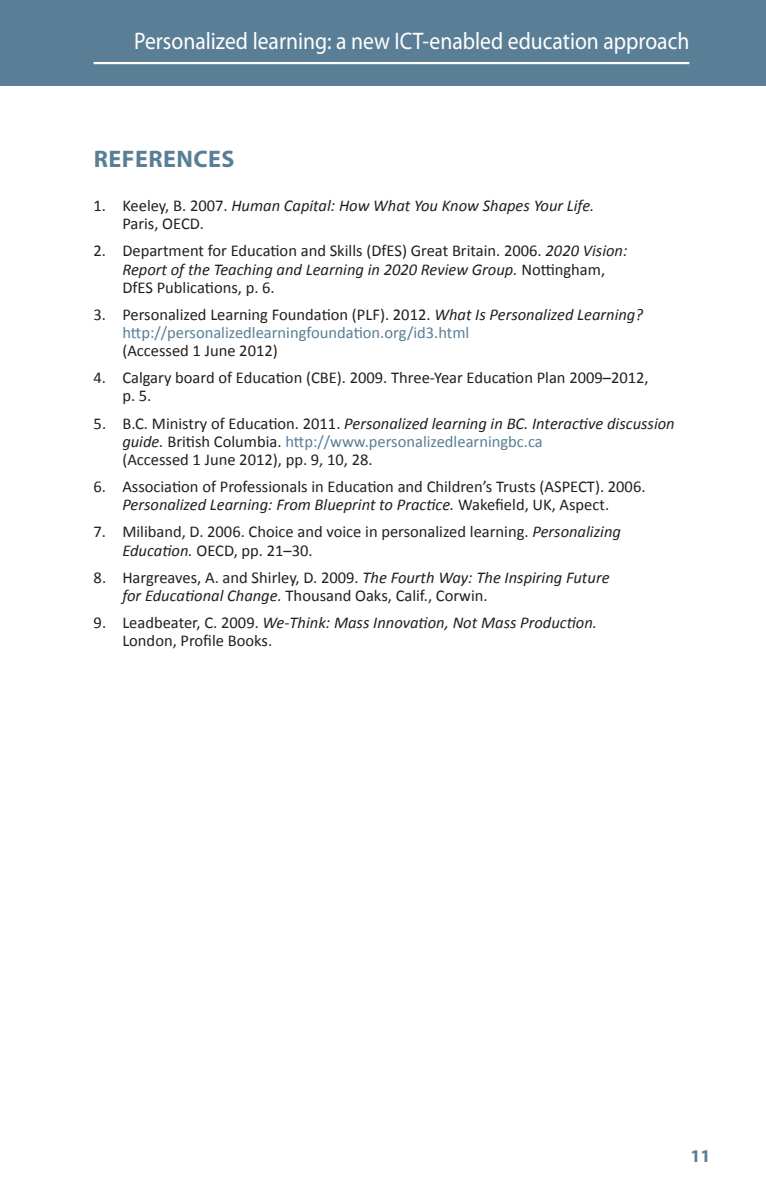
<style>
.page{position:relative;width:766px;height:1191px;background:#fff}
.page>*{position:absolute;margin:0;border:0;box-sizing:border-box;transform-origin:0 0}
.t1{font:24px "Myriad Pro";color:#fff;scale:.9 1}
.t2{font:700 24px "Myriad Pro";letter-spacing:.02em;color:#597e96}
.t3{font:700 18px "Myriad Pro";color:#597e96}
.t4{font:16.5px/18.1px "Calibri";color:#231f20}
.t5{font:italic 16.5px/18.1px "Calibri";color:#231f20}
.t6{font:16.5px/18.1px "Calibri";color:#597e96}
.s1{font-style:normal}
.s2{font-style:italic}
.s3{color:#231f20}
.s4{font-style:italic;color:#231f20}
.s5{color:#597e96}
</style>
<div class="page">
<div style="left:0;top:0;width:765px;height:85px;background:#597e96"></div>
<hr style="left:94px;top:62px;width:595px;height:2px;background:#fff">
<h1 class="t1" style="left:134px;top:32px;width:618px">Personalized learning: a new ICT-enabled education approach</h1>
<h1 class="t2" style="left:94px;top:150px;width:142px">REFERENCES</h1>
<p class="t5" style="left:122px;top:198px;width:473px;text-indent:-29px"><span class="s1">1. Keeley, B. 2007.</span> Human Capital: How What You Know Shapes Your Life.<br><span class="s1">Paris, OECD.</span></p>
<p class="t4" style="left:122px;top:243px;width:506px;text-indent:-29px">2. Department for Education and Skills (DfES) Great Britain. 2006. <span class="s2">2020 Vision:<br>Report of the Teaching and Learning in 2020 Review Group.</span> Nottingham,<br>DfES Publications, p. 6.</p>
<p class="t6" style="left:122px;top:307px;width:522px;text-indent:-29px"><span class="s3">3. Personalized Learning Foundation (PLF). 2012.</span> <span class="s4">What Is Personalized Learning? </span>http://personalizedlearningfoundation.org/id3.html</p>
<p class="t4" style="left:122px;top:343px;width:157px">(Accessed 1 June 2012)</p>
<p class="t4" style="left:122px;top:370px;width:527px;text-indent:-29px">4. Calgary board of Education (CBE). 2009. Three-Year Education Plan 2009–2012, p. 5.</p>
<p class="t4" style="left:122px;top:415px;width:553px;text-indent:-29px">5. B.C. Ministry of Education. 2011. <span class="s2">Personalized learning in BC. Interactive discussion guide.</span> British Columbia. <span class="s5">http://www.personalizedlearningbc.ca<br></span>(Accessed 1 June 2012), pp. 9, 10, 28.</p>
<p class="t4" style="left:94px;top:479px;width:553px;text-align:center">6. Association of Professionals in Education and Children’s Trusts (ASPECT). 2006.<br><span class="s2">Personalized Learning: From Blueprint to Practice.</span> Wakefield, UK, Aspect.</p>
<p class="t4" style="left:122px;top:524px;width:500px;text-indent:-29px">7. Miliband, D. 2006. Choice and voice in personalized learning. <span class="s2">Personalizing<br>Education.</span> OECD, pp. 21–30.</p>
<p class="t4" style="left:122px;top:569px;width:488px;text-indent:-29px">8. Hargreaves, A. and Shirley, D. 2009. <span class="s2">The Fourth Way: The Inspiring Future for Educational Change.</span> Thousand Oaks, Calif., Corwin.</p>
<p class="t5" style="left:122px;top:615px;width:476px;text-indent:-29px"><span class="s1">9. Leadbeater, C. 2009.</span> We-Think: Mass Innovation, Not Mass Production.<br><span class="s1">London, Profile Books.</span></p>
<p class="t3" style="left:690px;top:1149px;width:21px">11</p>
</div>
